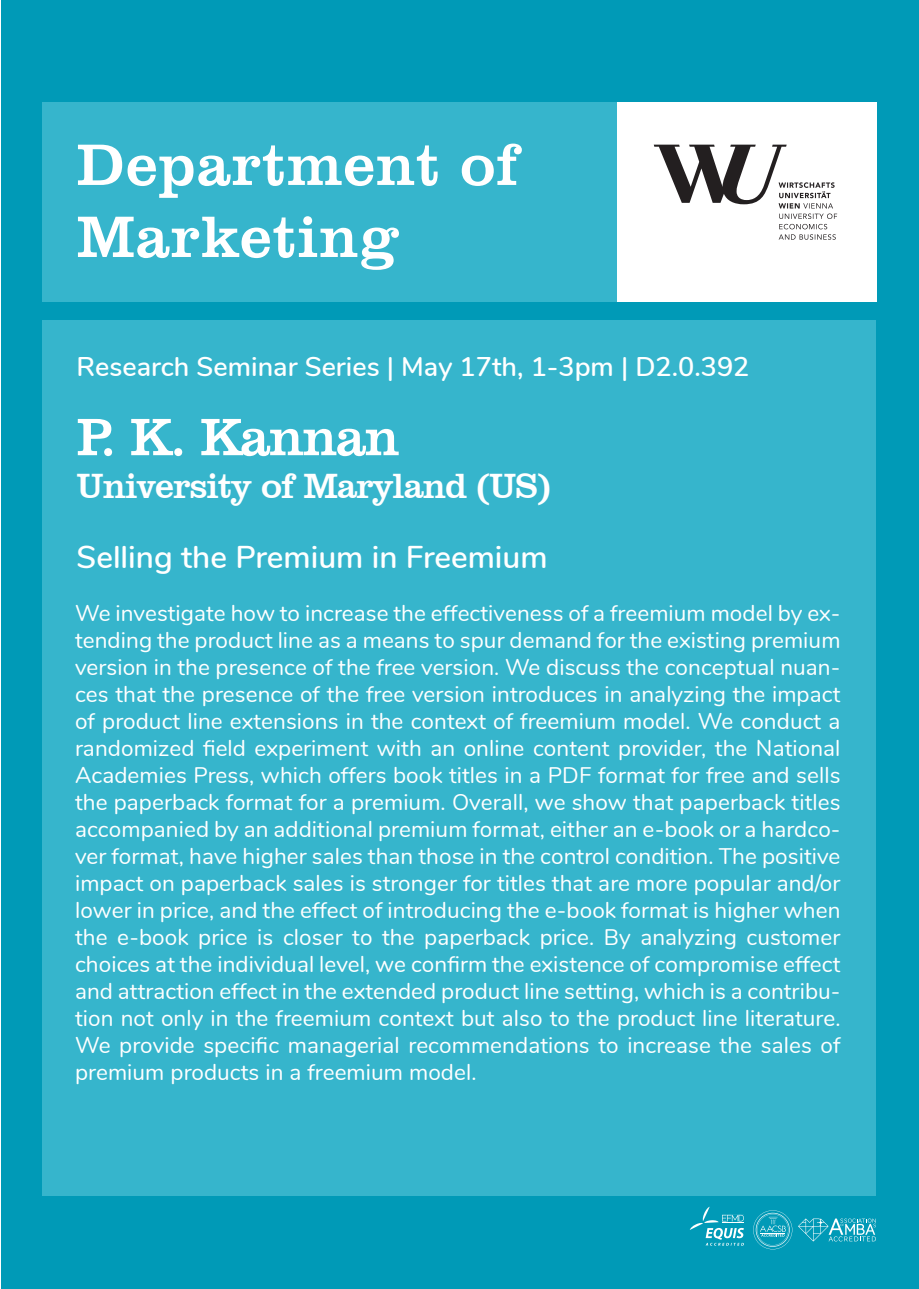
<style>
.page{position:relative;width:919px;height:1289px;background:#fff}
.page>*{position:absolute;margin:0;border:0;box-sizing:border-box;transform-origin:0 0}
.t1{font:60px/72px "Clarendon BT";letter-spacing:.01em;color:#fff}
.t2{font:54px "Clarendon BT";letter-spacing:-.03em;color:#fff}
.t3{font:36px "Clarendon BT";letter-spacing:-.03em;color:#fff}
.t4{font:600 31.5px "Nunito";color:#fff}
.t5{font:600 27px "Nunito";color:#fff}
.t6{font:22.5px/27px "Nunito";letter-spacing:.005em;color:#fff;text-align:justify}
</style>
<div class="page">
<div style="left:1px;top:1px;width:917px;height:1287px;background:#009ab7"></div>
<div style="left:43px;top:102px;width:574px;height:200px;background:#36b5cc"></div>
<div style="left:43px;top:320px;width:833px;height:875px;background:#36b5cc"></div>
<div style="left:617px;top:102px;width:259px;height:200px;background:#fff"></div>
<svg style="left:654px;top:145px;width:183px;height:95px"></svg>
<svg style="left:689px;top:1206px;width:54px;height:39px"></svg>
<svg style="left:753px;top:1210px;width:39px;height:39px"></svg>
<svg style="left:798px;top:1218px;width:77px;height:23px"></svg>
<h1 class="t1" style="left:77px;top:127px;width:443px">Department of<br>Marketing</h1>
<p class="t5" style="left:77px;top:346px;width:674px">Research Seminar Series | May 17th, 1-3pm | D2.0.392</p>
<h2 class="t2" style="left:77px;top:403px;width:324px">P. K. Kannan</h2>
<h3 class="t3" style="left:77px;top:463px;width:476px">University of Maryland (US)</h3>
<h3 class="t4" style="left:77px;top:534px;width:472px">Selling the Premium in Freemium</h3>
<p class="t6" style="left:75px;top:598px;width:767px">We investigate how to increase the effectiveness of a freemium model by ex&shy;tending the product line as a means to spur demand for the existing premium version in the presence of the free version. We discuss the conceptual nuan&shy;ces that the presence of the free version introduces in analyzing the impact of product line extensions in the context of freemium model. We conduct a randomized field experiment with an online content provider, the National Academies Press, which offers book titles in a PDF format for free and sells the paperback format for a premium. Overall, we show that paperback titles accompanied by an additional premium format, either an e-book or a hardco&shy;ver format, have higher sales than those in the control condition. The positive impact on paperback sales is stronger for titles that are more popular and/or lower in price, and the effect of introducing the e-book format is higher when the e-book price is closer to the paperback price. By analyzing customer choices at the individual level, we confirm the existence of compromise effect and attraction effect in the extended product line setting, which is a contribu&shy;tion not only in the freemium context but also to the product line literature.<br>We provide specific managerial recommendations to increase the sales of premium products in a freemium model.</p>
</div>
